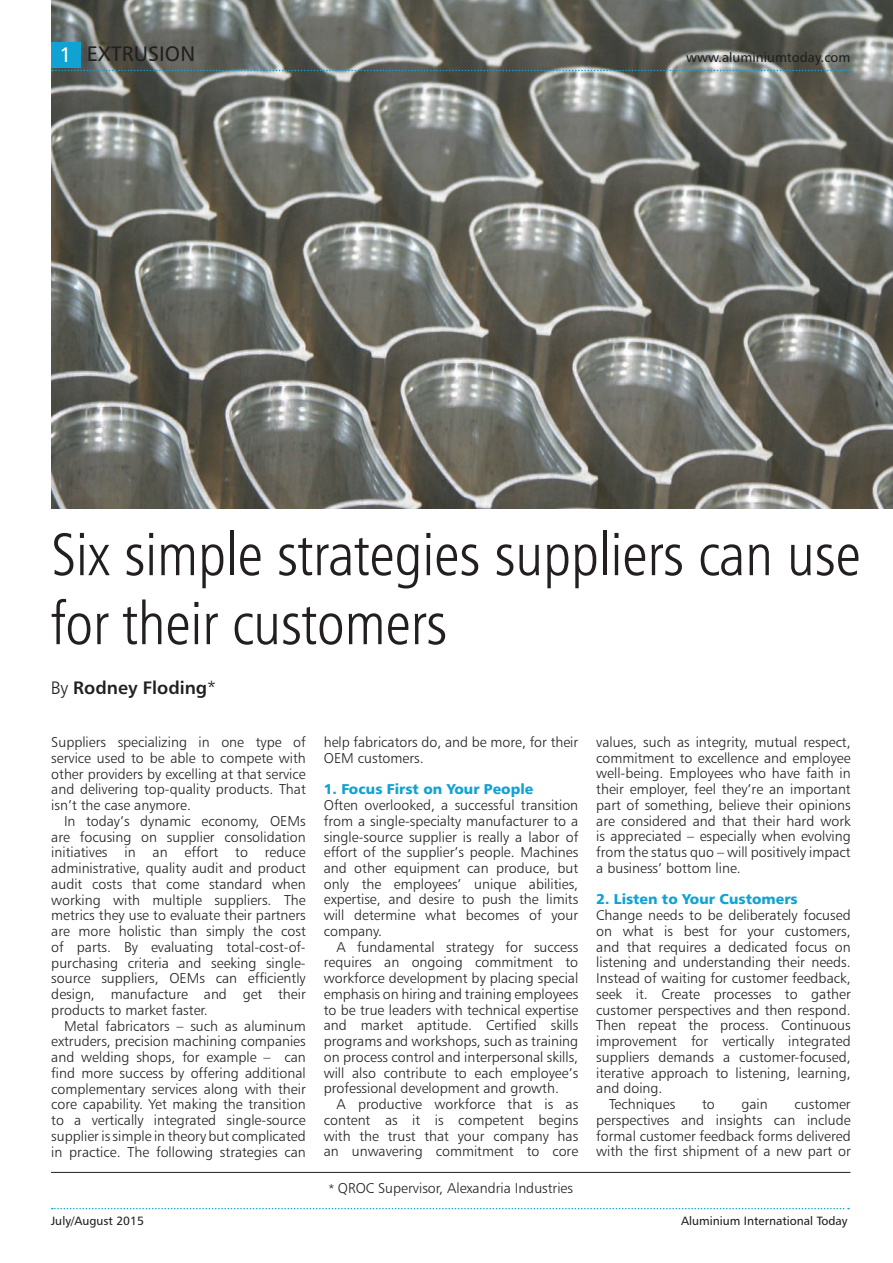
<style>
.page{position:relative;width:893px;height:1263px;background:#fff}
.page>*{position:absolute;margin:0;border:0;box-sizing:border-box;transform-origin:0 0}
.t1{font:60px/69px "Humanist 777 BT Light Condensed B";letter-spacing:-.005em;color:#231f20}
.t2{font:21px "Humanist 777 BT Roman B";color:#231f20}
.t3{font:18px "Humanist 777 BT Bold B";color:#231f20}
.t4{font:14.25px/15.8px "Humanist 777 BT Light B";color:#231f20;text-align:justify}
.t5{font:14.25px "Humanist 777 BT Black B";color:#11a2d4}
.t6{font:13.5px "Humanist 777 BT Roman B";color:#231f20}
.t7{font:12px "Humanist 777 BT Roman B";color:#231f20}
.s1{color:#fff}
.s2{font-family:"Humanist 777 BT Light B"}
.s3{font-size:12px}
</style>
<div class="page">
<img style="left:51px;top:0;width:842px;height:508px">
<div style="left:51px;top:43px;width:30px;height:25px;background:#11a2d4"></div>
<svg style="left:52px;top:70px;width:799px;height:1px"></svg>
<svg style="left:52px;top:1208px;width:797px;height:1px"></svg>
<hr style="left:51px;top:1172px;width:799px;height:1px;background:#231f20">
<h2 class="t2" style="left:60px;top:41px;width:137px"><span class="s1">1</span> EXTRUSION</h2>
<p class="t6" style="left:686px;top:49px;width:166px">www.aluminiumtoday.com</p>
<h1 class="t1" style="left:51px;top:519px;width:811px">Six simple strategies suppliers can use for their customers</h1>
<p class="t3" style="left:51px;top:676px;width:167px"><span class="s2">By</span> Rodney Floding<span class="s2">*</span></p>
<p class="t4" style="left:51px;top:734px;width:256px">Suppliers specializing in one type of service used to be able to compete with other providers by excelling at that service and delivering top-quality products. That isn’t the case anymore.</p>
<p class="t4" style="left:51px;top:813px;width:256px;text-indent:13px">In today’s dynamic economy, OEMs are focusing on supplier consolidation initiatives in an effort to reduce administrative, quality audit and product audit costs that come standard when working with multiple suppliers. The metrics they use to evaluate their partners are more holistic than simply the cost of parts. By evaluating total-cost-of&shy;purchasing criteria and seeking single&shy;source suppliers, OEMs can efficiently design, manufacture and get their products to market faster.</p>
<p class="t4" style="left:51px;top:1017px;width:256px;text-indent:13px">Metal fabricators – such as aluminum extruders, precision machining companies and welding shops, for example – can find more success by offering additional complementary services along with their core capability. Yet making the transition to a vertically integrated single-source supplier is simple in theory but complicated in practice. The following strategies can</p>
<p class="t4" style="left:324px;top:734px;width:256px">help fabricators do, and be more, for their<br>OEM customers.</p>
<p class="t5" style="left:324px;top:780px;width:211px">1. Focus First on Your People</p>
<p class="t4" style="left:324px;top:797px;width:256px">Often overlooked, a successful transition from a single-specialty manufacturer to a single-source supplier is really a labor of effort of the supplier’s people. Machines and other equipment can produce, but only the employees’ unique abilities, expertise, and desire to push the limits will determine what becomes of your company.</p>
<p class="t4" style="left:324px;top:939px;width:256px;text-indent:13px">A fundamental strategy for success requires an ongoing commitment to workforce development by placing special emphasis on hiring and training employees to be true leaders with technical expertise and market aptitude. Certified skills programs and workshops, such as training on process control and interpersonal skills, will also contribute to each employee’s professional development and growth.</p>
<p class="t4" style="left:324px;top:1096px;width:256px;text-indent:13px">A productive workforce that is as content as it is competent begins with the trust that your company has an unwavering commitment to core</p>
<p class="t4" style="left:328px;top:1179px;width:246px"><span class="s3">*</span> QROC Supervisor, Alexandria Industries</p>
<p class="t4" style="left:596px;top:734px;width:256px">values, such as integrity, mutual respect, commitment to excellence and employee well-being. Employees who have faith in their employer, feel they’re an important part of something, believe their opinions are considered and that their hard work is appreciated – especially when evolving from the status quo – will positively impact a business’ bottom line.</p>
<p class="t5" style="left:596px;top:890px;width:203px">2. Listen to Your Customers</p>
<p class="t4" style="left:596px;top:907px;width:256px">Change needs to be deliberately focused</p>
<p class="t4" style="left:596px;top:923px;width:256px">on what is best for your customers,</p>
<p class="t4" style="left:596px;top:938px;width:256px">and that requires a dedicated focus on</p>
<p class="t4" style="left:596px;top:954px;width:256px">listening and understanding their needs.</p>
<p class="t4" style="left:596px;top:970px;width:256px">Instead of waiting for customer feedback,</p>
<p class="t4" style="left:596px;top:986px;width:256px">seek it. Create processes to gather</p>
<p class="t4" style="left:596px;top:1001px;width:256px">customer perspectives and then respond.</p>
<p class="t4" style="left:596px;top:1017px;width:256px">Then repeat the process. Continuous</p>
<p class="t4" style="left:596px;top:1033px;width:256px">improvement for vertically integrated</p>
<p class="t4" style="left:596px;top:1049px;width:256px">suppliers demands a customer-focused,</p>
<p class="t4" style="left:596px;top:1064px;width:256px">iterative approach to listening, learning,</p>
<p class="t4" style="left:596px;top:1080px;width:68px">and doing.</p>
<p class="t4" style="left:609px;top:1096px;width:68px">Techniques</p>
<p class="t4" style="left:702px;top:1096px;width:14px">to</p>
<p class="t4" style="left:741px;top:1096px;width:28px">gain</p>
<p class="t4" style="left:596px;top:1096px;width:256px;text-indent:198px">customer perspectives and insights can include formal customer feedback forms delivered with the first shipment of a new part or</p>
<p class="t7" style="left:51px;top:1213px;width:94px">July/August 2015</p>
<p class="t7" style="left:681px;top:1213px;width:168px">Aluminium International Today</p>
</div>
